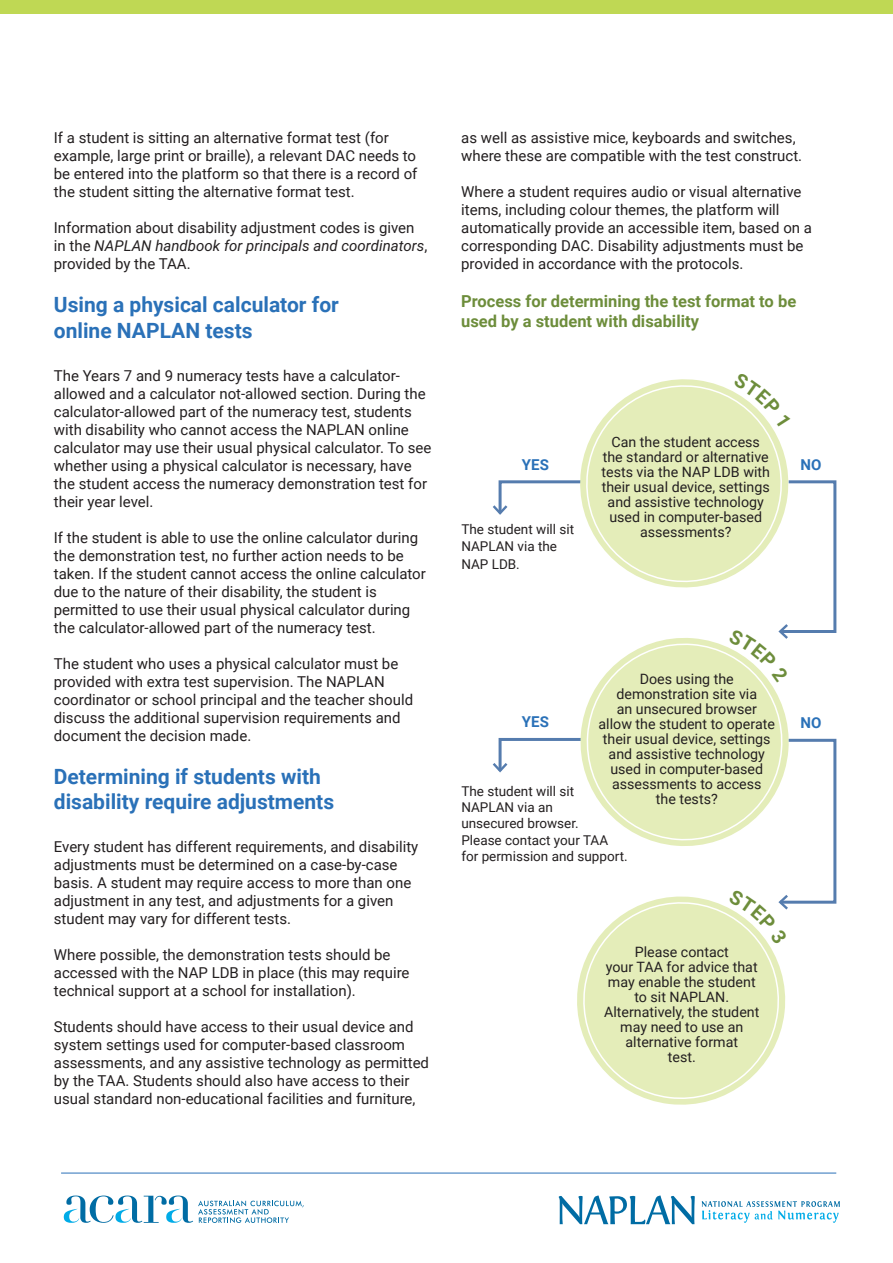
<style>
.page{position:relative;width:893px;height:1263px;background:#fff}
.page>*{position:absolute;margin:0;border:0;box-sizing:border-box;transform-origin:0 0}
.t1{font:700 21px/25.2px "Roboto";color:#2a71b8}
.t2{font:700 16.5px/19.8px "Roboto";color:#6d8d3b}
.Paragraph_Style{font:15px/18px "Roboto";color:#231f20}
.Paragraph_Style-2{font:700 15px "Roboto";color:#2a71b8}
.Paragraph_Style-3{font:14.25px/15px "Roboto";color:#231f20;text-align:center}
.Paragraph_Style-4{font:13.5px/16.2px "Roboto";color:#231f20}
.s1{font-style:italic}
</style>
<div class="page">
<div style="left:0;top:0;width:893px;height:13px;background:#bfd854"></div>
<svg style="left:559px;top:1195px;width:136px;height:29px"></svg>
<svg style="left:702px;top:1201px;width:138px;height:22px"></svg>
<hr style="left:61px;top:1173px;width:775px;height:1px;background:#2a71b8">
<svg style="left:64px;top:1195px;width:240px;height:28px"></svg>
<svg style="left:492px;top:379px;width:345px;height:726px"></svg>
<p class="Paragraph_Style" style="left:54px;top:128px;width:365px">If a student is sitting an alternative format test (for example, large print or braille), a relevant DAC needs to be entered into the platform so that there is a record of the student sitting the alternative format test.</p>
<p class="Paragraph_Style" style="left:54px;top:218px;width:375px">Information about disability adjustment codes is given in the <span class="s1">NAPLAN handbook for principals and coordinators</span>, provided by the TAA.</p>
<h2 class="t1" style="left:54px;top:291px;width:287px">Using a physical calculator for online NAPLAN tests</h2>
<p class="Paragraph_Style" style="left:54px;top:366px;width:379px">The Years 7 and 9 numeracy tests have a calculator&shy;allowed and a calculator not-allowed section. During the calculator-allowed part of the numeracy test, students with disability who cannot access the NAPLAN online calculator may use their usual physical calculator. To see whether using a physical calculator is necessary, have the student access the numeracy demonstration test for their year level.</p>
<p class="Paragraph_Style" style="left:54px;top:528px;width:373px">If the student is able to use the online calculator during the demonstration test, no further action needs to be taken. If the student cannot access the online calculator due to the nature of their disability, the student is permitted to use their usual physical calculator during the calculator-allowed part of the numeracy test.</p>
<p class="Paragraph_Style" style="left:54px;top:654px;width:361px">The student who uses a physical calculator must be provided with extra test supervision. The NAPLAN coordinator or school principal and the teacher should discuss the additional supervision requirements and document the decision made.</p>
<h2 class="t1" style="left:54px;top:763px;width:282px">Determining if students with disability require adjustments</h2>
<p class="Paragraph_Style" style="left:54px;top:837px;width:366px">Every student has different requirements, and disability adjustments must be determined on a case-by-case basis. A student may require access to more than one adjustment in any test, and adjustments for a given student may vary for different tests.</p>
<p class="Paragraph_Style" style="left:54px;top:945px;width:357px">Where possible, the demonstration tests should be accessed with the NAP LDB in place (this may require technical support at a school for installation).</p>
<p class="Paragraph_Style" style="left:54px;top:1017px;width:377px">Students should have access to their usual device and system settings used for computer-based classroom assessments, and any assistive technology as permitted by the TAA. Students should also have access to their usual standard non-educational facilities and furniture,</p>
<p class="Paragraph_Style" style="left:461px;top:128px;width:342px">as well as assistive mice, keyboards and switches, where these are compatible with the test construct.</p>
<p class="Paragraph_Style" style="left:461px;top:182px;width:352px">Where a student requires audio or visual alternative items, including colour themes, the platform will automatically provide an accessible item, based on a corresponding DAC. Disability adjustments must be provided in accordance with the protocols.</p>
<h3 class="t2" style="left:461px;top:290px;width:336px">Process for determining the test format to be used by a student with disability</h3>
<p class="Paragraph_Style-2" style="left:522px;top:454px;width:28px">YES</p>
<p class="Paragraph_Style-4" style="left:461px;top:521px;width:114px">The student will sit<br>NAPLAN via the</p>
<p class="Paragraph_Style-4" style="left:461px;top:555px;width:60px">NAP LDB.</p>
<p class="Paragraph_Style-3" style="left:601px;top:434px;width:170px">Can the student access the standard or alternative tests via the NAP LDB with their usual device, settings and assistive technology used in computer-based assessments?</p>
<p class="Paragraph_Style-2" style="left:800px;top:454px;width:22px">NO</p>
<p class="Paragraph_Style-3" style="left:598px;top:671px;width:178px">Does using the demonstration site via<br>an unsecured browser allow the student to operate their usual device, settings and assistive technology used in computer-based assessments to access<br>the tests?</p>
<p class="Paragraph_Style-2" style="left:522px;top:711px;width:28px">YES</p>
<p class="Paragraph_Style-4" style="left:461px;top:782px;width:168px">The student will sit<br>NAPLAN via an<br>unsecured browser.<br>Please contact your TAA for permission and support.</p>
<p class="Paragraph_Style-2" style="left:800px;top:712px;width:22px">NO</p>
<p class="Paragraph_Style-3" style="left:604px;top:943px;width:157px">Please contact<br>your TAA for advice that may enable the student to sit NAPLAN.<br>Alternatively, the student may need to use an alternative format<br>test.</p>
</div>
